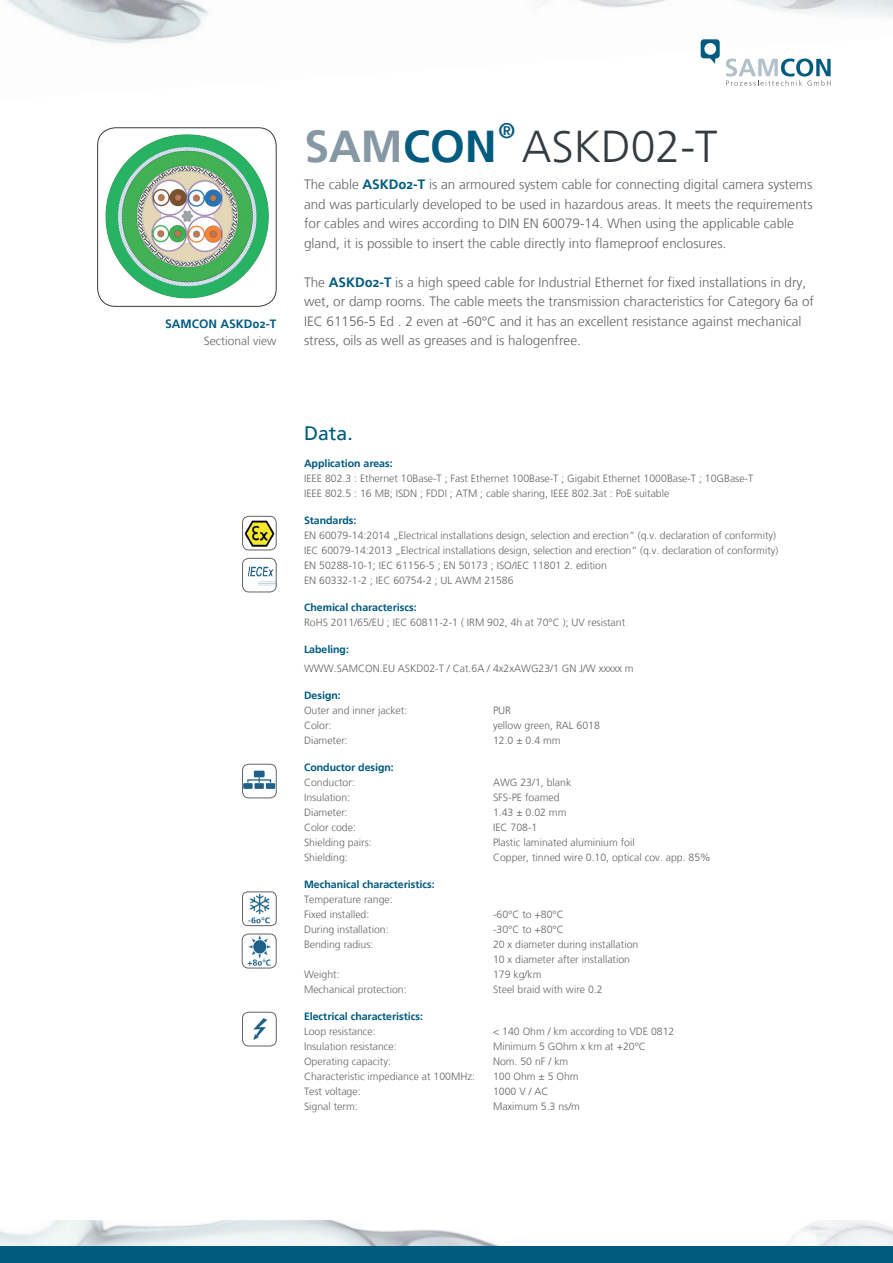
<style>
.page{position:relative;width:893px;height:1263px;background:#fff}
.page>*{position:absolute;margin:0;border:0;box-sizing:border-box;transform-origin:0 0}
.t1{font:300 44.55px "Frutiger LT";color:#343c41}
.t2{font:700 21px "Frutiger Linotype";color:#005b7f}
.t3{font:19.5px "Frutiger LT";color:#005b7f}
.t4{font:300 13.5px/19.5px "Frutiger LT";color:#636366}
.t5{font:700 12px "Frutiger Linotype";color:#005b7f}
.t6{font:300 12px "Frutiger LT";color:#636366}
.t7{font:300 10.5px "Frutiger LT";color:#636366}
.t8{font:700 10.5px "Frutiger Linotype";color:#005b7f}
.s1{font-family:"Frutiger Linotype";font-weight:700;color:#8598a3}
.s2{font-family:"Frutiger Linotype";font-weight:700;color:#005b7f}
</style>
<div class="page">
<img style="left:0;top:1220px;width:893px;height:26px">
<div style="left:0;top:1246px;width:893px;height:17px;background:#005b7f"></div>
<img style="left:7px;top:0;width:886px;height:64px">
<div style="left:701px;top:39px;width:19px;height:19px;background:#005b7f;border-radius:3px"></div>
<svg style="left:709px;top:58px;width:7px;height:6px"></svg>
<div style="left:704px;top:43px;width:12px;height:12px;background:#fff;border-radius:50%"></div>
<svg style="left:726px;top:59px;width:105px;height:27px"></svg>
<img style="left:243px;top:516px;width:33px;height:34px">
<div style="left:242px;top:516px;width:34px;height:34px;border:1px solid #636366;border-radius:6px"></div>
<img style="left:243px;top:558px;width:33px;height:34px">
<div style="left:242px;top:558px;width:34px;height:34px;border:1px solid #636366;border-radius:6px"></div>
<img style="left:242px;top:1012px;width:33px;height:33px">
<div style="left:242px;top:1012px;width:34px;height:34px;border:1px solid #636366;border-radius:6px"></div>
<img style="left:102px;top:131px;width:171px;height:173px">
<div style="left:97px;top:128px;width:179px;height:179px;border:1px solid #343c41;border-radius:18px"></div>
<img style="left:242px;top:892px;width:34px;height:33px">
<div style="left:242px;top:892px;width:34px;height:34px;border:1px solid #636366;border-radius:5px"></div>
<img style="left:242px;top:934px;width:34px;height:34px">
<div style="left:242px;top:934px;width:34px;height:34px;border:1px solid #636366;border-radius:6px"></div>
<img style="left:243px;top:764px;width:33px;height:32px">
<div style="left:242px;top:764px;width:34px;height:34px;border:1px solid #616569;border-radius:6px"></div>
<p class="t5" style="left:165px;top:317px;width:113px">SAMCON ASKD02-T</p>
<p class="t6" style="left:204px;top:334px;width:74px">Sectional view</p>
<p class="t2" style="left:499px;top:118px;width:18px">®</p>
<p class="t1" style="left:304px;top:121px;width:415px"><span class="s1">SAM</span><span class="s2">CON</span> ASKD02-T</p>
<p class="t4" style="left:304px;top:175px;width:510px">The cable <span class="s2">ASKD02-T</span> is an armoured system cable for connecting digital camera systems and was particularly developed to be used in hazardous areas. It meets the requirements for cables and wires according to DIN EN 60079-14. When using the applicable cable gland, it is possible to insert the cable directly into flameproof enclosures.</p>
<p class="t4" style="left:304px;top:273px;width:512px">The <span class="s2">ASKD02-T</span> is a high speed cable for Industrial Ethernet for fixed installations in dry, wet, or damp rooms. The cable meets the transmission characteristics for Category 6a of IEC 61156-5 Ed . 2 even at -60°C and it has an excellent resistance against mechanical stress, oils as well as greases and is halogenfree.</p>
<p class="t3" style="left:304px;top:422px;width:50px">Data.</p>
<p class="t8" style="left:304px;top:457px;width:90px">Application areas:</p>
<p class="t7" style="left:304px;top:472px;width:451px">IEEE 802.3 : Ethernet 10Base-T ; Fast Ethernet 100Base-T ; Gigabit Ethernet 1000Base-T ; 10GBase-T</p>
<p class="t7" style="left:304px;top:487px;width:367px">IEEE 802.5 : 16 MB; ISDN ; FDDI ; ATM ; cable sharing, IEEE 802.3at : PoE suitable</p>
<p class="t8" style="left:304px;top:514px;width:54px">Standards:</p>
<p class="t7" style="left:304px;top:529px;width:473px">EN 60079-14:2014 „Electrical installations design, selection and erection“ (q.v. declaration of conformity)</p>
<p class="t7" style="left:304px;top:544px;width:476px">IEC 60079-14:2013 „Electrical installations design, selection and erection“ (q.v. declaration of conformity)</p>
<p class="t7" style="left:304px;top:559px;width:304px">EN 50288-10-1; IEC 61156-5 ; EN 50173 ; ISO/IEC 11801 2. edition</p>
<p class="t7" style="left:304px;top:574px;width:211px">EN 60332-1-2 ; IEC 60754-2 ; UL AWM 21586</p>
<p class="t8" style="left:304px;top:601px;width:114px">Chemical characteriscs:</p>
<p class="t7" style="left:304px;top:616px;width:323px">RoHS 2011/65/EU ; IEC 60811-2-1 ( IRM 902, 4h at 70°C ); UV resistant</p>
<p class="t8" style="left:304px;top:643px;width:46px">Labeling:</p>
<p class="t7" style="left:304px;top:663px;width:331px">WWW.SAMCON.EU ASKD02-T / Cat.6A / 4x2xAWG23/1 GN J/W xxxxx m</p>
<p class="t8" style="left:304px;top:689px;width:38px">Design:</p>
<p class="t7" style="left:304px;top:705px;width:105px">Outer and inner jacket:</p>
<p class="t7" style="left:493px;top:705px;width:20px">PUR</p>
<p class="t7" style="left:304px;top:720px;width:29px">Color:</p>
<p class="t7" style="left:493px;top:720px;width:108px">yellow green, RAL 6018</p>
<p class="t7" style="left:304px;top:735px;width:45px">Diameter:</p>
<p class="t7" style="left:493px;top:735px;width:69px">12.0 ± 0.4 mm</p>
<p class="t8" style="left:304px;top:761px;width:91px">Conductor design:</p>
<p class="t7" style="left:304px;top:777px;width:52px">Conductor:</p>
<p class="t7" style="left:493px;top:777px;width:80px">AWG 23/1, blank</p>
<p class="t7" style="left:304px;top:792px;width:48px">Insulation:</p>
<p class="t7" style="left:493px;top:792px;width:68px">SFS-PE foamed</p>
<p class="t7" style="left:304px;top:807px;width:45px">Diameter:</p>
<p class="t7" style="left:493px;top:807px;width:75px">1.43 ± 0.02 mm</p>
<p class="t7" style="left:304px;top:822px;width:53px">Color code:</p>
<p class="t7" style="left:493px;top:822px;width:46px">IEC 708-1</p>
<p class="t7" style="left:304px;top:837px;width:69px">Shielding pairs:</p>
<p class="t7" style="left:493px;top:837px;width:143px">Plastic laminated aluminium foil</p>
<p class="t7" style="left:304px;top:852px;width:45px">Shielding:</p>
<p class="t7" style="left:493px;top:852px;width:219px">Copper, tinned wire 0.10, optical cov. app. 85%</p>
<p class="t8" style="left:304px;top:878px;width:132px">Mechanical characteristics:</p>
<p class="t7" style="left:304px;top:894px;width:90px">Temperature range:</p>
<p class="t7" style="left:304px;top:909px;width:67px">Fixed installed:</p>
<p class="t7" style="left:493px;top:909px;width:72px">-60°C to +80°C</p>
<p class="t7" style="left:304px;top:924px;width:86px">During installation:</p>
<p class="t7" style="left:493px;top:924px;width:72px">-30°C to +80°C</p>
<p class="t7" style="left:304px;top:939px;width:71px">Bending radius:</p>
<p class="t7" style="left:493px;top:939px;width:147px">20 x diameter during installation</p>
<p class="t7" style="left:493px;top:954px;width:139px">10 x diameter after installation</p>
<p class="t7" style="left:304px;top:969px;width:37px">Weight:</p>
<p class="t7" style="left:493px;top:969px;width:50px">179 kg/km</p>
<p class="t7" style="left:304px;top:984px;width:104px">Mechanical protection:</p>
<p class="t7" style="left:493px;top:984px;width:111px">Steel braid with wire 0.2</p>
<p class="t8" style="left:304px;top:1010px;width:121px">Electrical characteristics:</p>
<p class="t7" style="left:304px;top:1026px;width:73px">Loop resistance:</p>
<p class="t7" style="left:493px;top:1026px;width:183px">&lt; 140 Ohm / km according to VDE 0812</p>
<p class="t7" style="left:304px;top:1041px;width:94px">Insulation resistance:</p>
<p class="t7" style="left:493px;top:1041px;width:154px">Minimum 5 GOhm x km at +20°C</p>
<p class="t7" style="left:304px;top:1056px;width:88px">Operating capacity:</p>
<p class="t7" style="left:493px;top:1056px;width:77px">Nom. 50 nF / km</p>
<p class="t7" style="left:304px;top:1071px;width:172px">Characteristic impediance at 100MHz:</p>
<p class="t7" style="left:493px;top:1071px;width:87px">100 Ohm ± 5 Ohm</p>
<p class="t7" style="left:304px;top:1086px;width:58px">Test voltage:</p>
<p class="t7" style="left:493px;top:1086px;width:57px">1000 V / AC</p>
<p class="t7" style="left:304px;top:1101px;width:55px">Signal term:</p>
<p class="t7" style="left:493px;top:1101px;width:88px">Maximum 5.3 ns/m</p>
</div>
